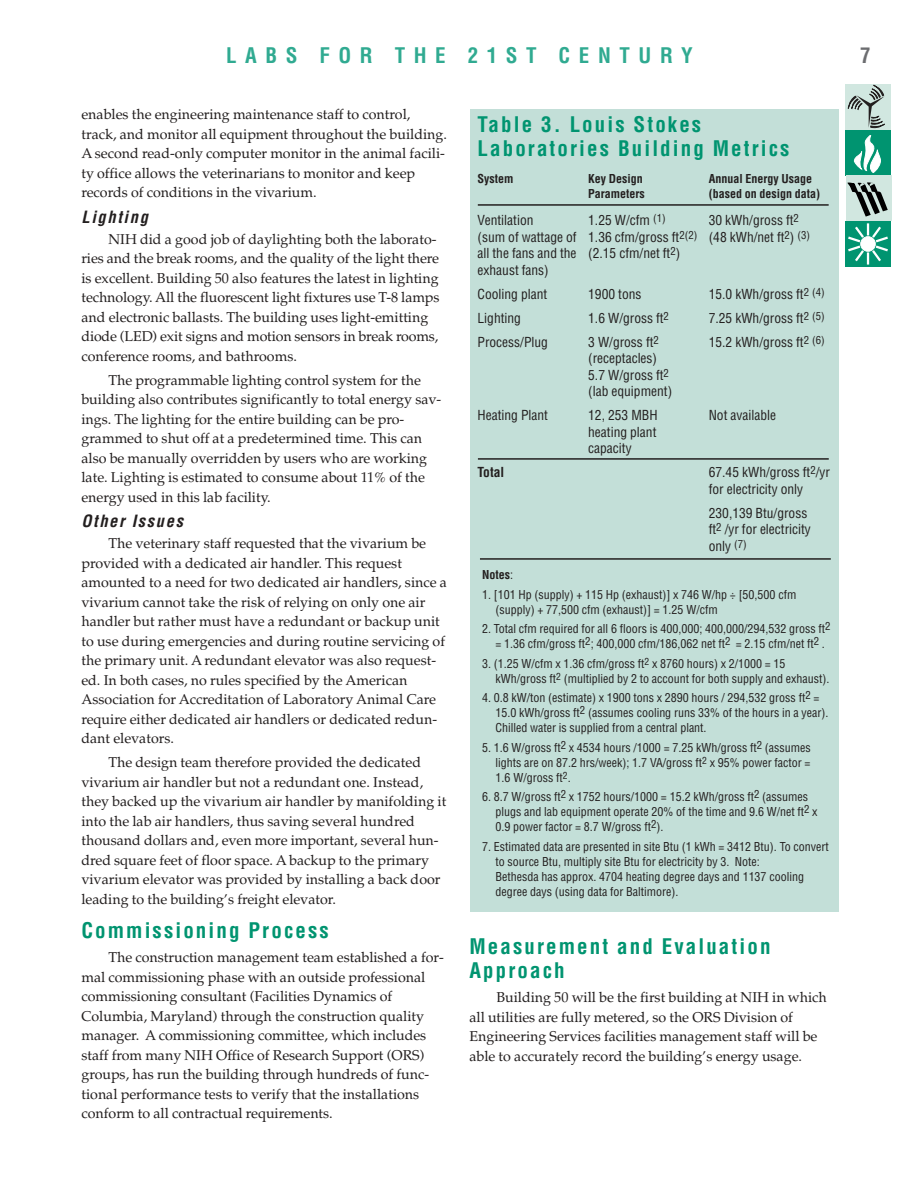
<style>
.page{position:relative;width:918px;height:1188px;background:#fff}
.page>*{position:absolute;margin:0;border:0;box-sizing:border-box;transform-origin:0 0}
.t1{font:700 condensed 21px/24px "Helvetica";letter-spacing:.1em;color:#009470}
.t2{font:700 condensed 21px "Helvetica";letter-spacing:.41em;color:#30aa91}
.t3{font:700 condensed 21px "Helvetica";color:#6c6d70}
.t4{font:italic 700 condensed 16.5px "Helvetica";letter-spacing:.1em;color:#231f1f}
.t5{font:14.25px/19.5px "Palatino";color:#231f1f}
.t6{font:condensed 13.5px/16.5px "Helvetica";color:#231f1f}
.t7{font:700 condensed 13.5px "Helvetica";color:#231f1f}
.t8{font:condensed 12px/15px "Helvetica";color:#231f1f}
.t9{font:700 condensed 12px "Helvetica";color:#231f1f}
.t10{font:condensed 10.8px "Helvetica";color:#231f1f}
.t11{font:condensed 9.6px "Helvetica";color:#231f1f}
.s1{font-weight:400}
.s2{font-size:12px}
</style>
<div class="page">
<div style="left:845px;top:84px;width:46px;height:46px;background:#d1e7e0"></div>
<div style="left:845px;top:130px;width:46px;height:46px;background:#009470"></div>
<div style="left:846px;top:175px;width:45px;height:46px;background:#d1e7e0"></div>
<div style="left:845px;top:221px;width:46px;height:46px;background:#009470"></div>
<svg style="left:847px;top:182px;width:41px;height:83px"></svg>
<svg style="left:848px;top:85px;width:37px;height:88px"></svg>
<div style="left:470px;top:109px;width:368px;height:803px;background:#c3dfd8"></div>
<hr style="left:478px;top:204px;width:351px;height:2px;background:#231f1f">
<hr style="left:478px;top:458px;width:351px;height:2px;background:#231f1f">
<hr style="left:480px;top:558px;width:351px;height:2px;background:#231f1f">
<h1 class="t2" style="left:226px;top:47px;width:468px">LABS FOR THE 21ST CENTURY</h1>
<h1 class="t3" style="left:860px;top:47px;width:12px">7</h1>
<p class="t5" style="left:81px;top:106px;width:367px">enables the engineering maintenance staff to control, track, and monitor all equipment throughout the building.<br>A second read-only computer monitor in the animal facili&shy;ty office allows the veterinarians to monitor and keep records of conditions in the vivarium.</p>
<h3 class="t4" style="left:81px;top:210px;width:68px">Lighting</h3>
<p class="t5" style="left:81px;top:231px;width:360px;text-indent:27px">NIH did a good job of daylighting both the laborato&shy;ries and the break rooms, and the quality of the light there is excellent. Building 50 also features the latest in lighting technology. All the fluorescent light fixtures use T-8 lamps and electronic ballasts. The building uses light-emitting diode (LED) exit signs and motion sensors in break rooms, conference rooms, and bathrooms.</p>
<p class="t5" style="left:81px;top:372px;width:361px;text-indent:27px">The programmable lighting control system for the building also contributes significantly to total energy sav&shy;ings. The lighting for the entire building can be pro&shy;grammed to shut off at a predetermined time. This can also be manually overridden by users who are working late. Lighting is estimated to consume about 11% of the energy used in this lab facility.</p>
<h3 class="t4" style="left:81px;top:515px;width:103px">Other Issues</h3>
<p class="t5" style="left:81px;top:535px;width:367px;text-indent:27px">The veterinary staff requested that the vivarium be provided with a dedicated air handler. This request amounted to a need for two dedicated air handlers, since a vivarium cannot take the risk of relying on only one air handler but rather must have a redundant or backup unit to use during emergencies and during routine servicing of the primary unit. A redundant elevator was also request&shy;ed. In both cases, no rules specified by the American Association for Accreditation of Laboratory Animal Care require either dedicated air handlers or dedicated redun&shy;dant elevators.</p>
<p class="t5" style="left:81px;top:754px;width:366px;text-indent:27px">The design team therefore provided the dedicated vivarium air handler but not a redundant one. Instead, they backed up the vivarium air handler by manifolding it into the lab air handlers, thus saving several hundred thousand dollars and, even more important, several hun&shy;dred square feet of floor space. A backup to the primary vivarium elevator was provided by installing a back door leading to the building’s freight elevator.</p>
<h2 class="t1" style="left:81px;top:920px;width:249px">Commissioning Process</h2>
<p class="t5" style="left:81px;top:949px;width:364px;text-indent:27px">The construction management team established a for&shy;mal commissioning phase with an outside professional commissioning consultant (Facilities Dynamics of Columbia, Maryland) through the construction quality manager. A commissioning committee, which includes staff from many NIH Office of Research Support (ORS) groups, has run the building through hundreds of func&shy;tional performance tests to verify that the installations conform to all contractual requirements.</p>
<p class="t1" style="left:478px;top:114px;width:225px">Table 3. Louis Stokes</p>
<p class="t1" style="left:478px;top:138px;width:314px">Laboratories Building Metrics</p>
<p class="t9" style="left:478px;top:174px;width:37px">System</p>
<p class="t9" style="left:588px;top:174px;width:56px">Key Design</p>
<p class="t9" style="left:709px;top:174px;width:105px">Annual Energy Usage</p>
<p class="t9" style="left:588px;top:189px;width:58px">Parameters</p>
<p class="t9" style="left:709px;top:189px;width:113px">(based on design data)</p>
<p class="t6" style="left:588px;top:213px;width:79px">1.25 W/cfm <sup>(1)</sup></p>
<p class="t6" style="left:478px;top:213px;width:334px;text-indent:231px">30 kWh/gross ft<sup>2 </sup>(sum of wattage of 1.36 cfm/gross ft<sup>2(2)</sup> (48 kWh/net ft<sup>2</sup>) <sup>(3) </sup>all the fans and the (2.15 cfm/net ft<sup>2</sup>)<br>exhaust fans)</p>
<p class="t6" style="left:478px;top:287px;width:71px">Cooling plant</p>
<p class="t6" style="left:588px;top:287px;width:55px">1900 tons</p>
<p class="t6" style="left:709px;top:287px;width:96px">15.0 kWh/gross ft</p>
<p class="t6" style="left:478px;top:311px;width:45px">Lighting</p>
<p class="t6" style="left:588px;top:311px;width:82px">1.6 W/gross ft<sup>2</sup></p>
<p class="t6" style="left:709px;top:311px;width:96px">7.25 kWh/gross ft</p>
<p class="t6" style="left:478px;top:335px;width:72px">Process/Plug</p>
<p class="t6" style="left:588px;top:335px;width:72px">3 W/gross ft<sup>2</sup></p>
<p class="t6" style="left:709px;top:335px;width:96px">15.2 kWh/gross ft</p>
<p class="t6" style="left:588px;top:351px;width:85px">(receptacles)<br>5.7 W/gross ft<sup>2 </sup>(lab equipment)</p>
<p class="t6" style="left:478px;top:408px;width:72px">Heating Plant</p>
<p class="t6" style="left:588px;top:408px;width:71px">12, 253 MBH</p>
<p class="t6" style="left:709px;top:408px;width:69px">Not available</p>
<p class="t6" style="left:588px;top:425px;width:70px">heating plant capacity</p>
<p class="t6" style="left:709px;top:465px;width:123px">67.45 kWh/gross ft<sup>2</sup>/yr for electricity only</p>
<p class="t6" style="left:709px;top:506px;width:104px">230,139 Btu/gross ft<sup>2</sup> /yr for electricity only <sup>(7)</sup></p>
<p class="t9" style="left:482px;top:570px;width:32px">Notes<span class="s1">:</span></p>
<p class="t8" style="left:496px;top:603px;width:224px">(supply) + 77,500 cfm (exhaust)] = 1.25 W/cfm</p>
<p class="t10" style="left:825px;top:622px;width:7px">2</p>
<p class="t8" style="left:496px;top:637px;width:331px">= 1.36 cfm/gross ft<sup>2</sup>; 400,000 cfm/186,062 net ft<sup>2</sup> = 2.15 cfm/net ft<sup>2</sup> .</p>
<p class="t8" style="left:496px;top:657px;width:335px;text-indent:-13px">3. (1.25 W/cfm x 1.36 cfm/gross ft<sup>2</sup> x 8760 hours) x 2/1000 = 15 kWh/gross ft<sup>2</sup> (multiplied by 2 to account for both supply and exhaust).</p>
<p class="t8" style="left:496px;top:691px;width:334px;text-indent:-14px">4. 0.8 kW/ton (estimate) x 1900 tons x 2890 hours / 294,532 gross ft<sup>2</sup> =<br>15.0 kWh/gross ft<sup>2</sup> (assumes cooling runs 33% of the hours in a year).<br>Chilled water is supplied from a central plant.</p>
<p class="t8" style="left:482px;top:741px;width:330px;text-align:right">5. 1.6 W/gross ft<sup>2</sup> x 4534 hours /1000 = 7.25 kWh/gross ft<sup>2</sup> (assumes lights are on 87.2 hrs/week); 1.7 VA/gross ft<sup>2</sup> x 95% power factor =</p>
<p class="t11" style="left:563px;top:772px;width:9px">2<span class="s2">.</span></p>
<p class="t8" style="left:496px;top:790px;width:324px;text-indent:-13px">6. 8.7 W/gross ft<sup>2</sup> x 1752 hours/1000 = 15.2 kWh/gross ft<sup>2</sup> (assumes plugs and lab equipment operate 20% of the time and 9.6 W/net ft<sup>2</sup> x<br>0.9 power factor = 8.7 W/gross ft<sup>2</sup>).</p>
<p class="t8" style="left:496px;top:855px;width:310px;text-indent:239px">Note:<br>Bethesda has approx. 4704 heating degree days and 1137 cooling degree days (using data for Baltimore).</p>
<p class="t6" style="left:478px;top:213px;width:57px">Ventilation</p>
<p class="t10" style="left:804px;top:287px;width:23px">2 (4)</p>
<p class="t10" style="left:804px;top:311px;width:23px">2 (5)</p>
<p class="t10" style="left:804px;top:335px;width:23px">2 (6)</p>
<p class="t7" style="left:478px;top:467px;width:28px">Total</p>
<p class="t8" style="left:482px;top:588px;width:316px">1. [101 Hp (supply) + 115 Hp (exhaust)] x 746 W/hp ÷ [50,500 cfm</p>
<p class="t8" style="left:482px;top:622px;width:345px">2. Total cfm required for all 6 floors is 400,000; 400,000/294,532 gross ft</p>
<p class="t8" style="left:496px;top:771px;width:69px">1.6 W/gross ft</p>
<p class="t8" style="left:496px;top:840px;width:335px;text-indent:-14px">7. Estimated data are presented in site Btu (1 kWh = 3412 Btu). To convert to source Btu, multiply site Btu for electricity by 3.</p>
<h2 class="t1" style="left:469px;top:936px;width:303px">Measurement and Evaluation<br>Approach</h2>
<p class="t5" style="left:469px;top:989px;width:359px;text-indent:27px">Building 50 will be the first building at NIH in which all utilities are fully metered, so the ORS Division of Engineering Services facilities management staff will be able to accurately record the building’s energy usage.</p>
</div>
